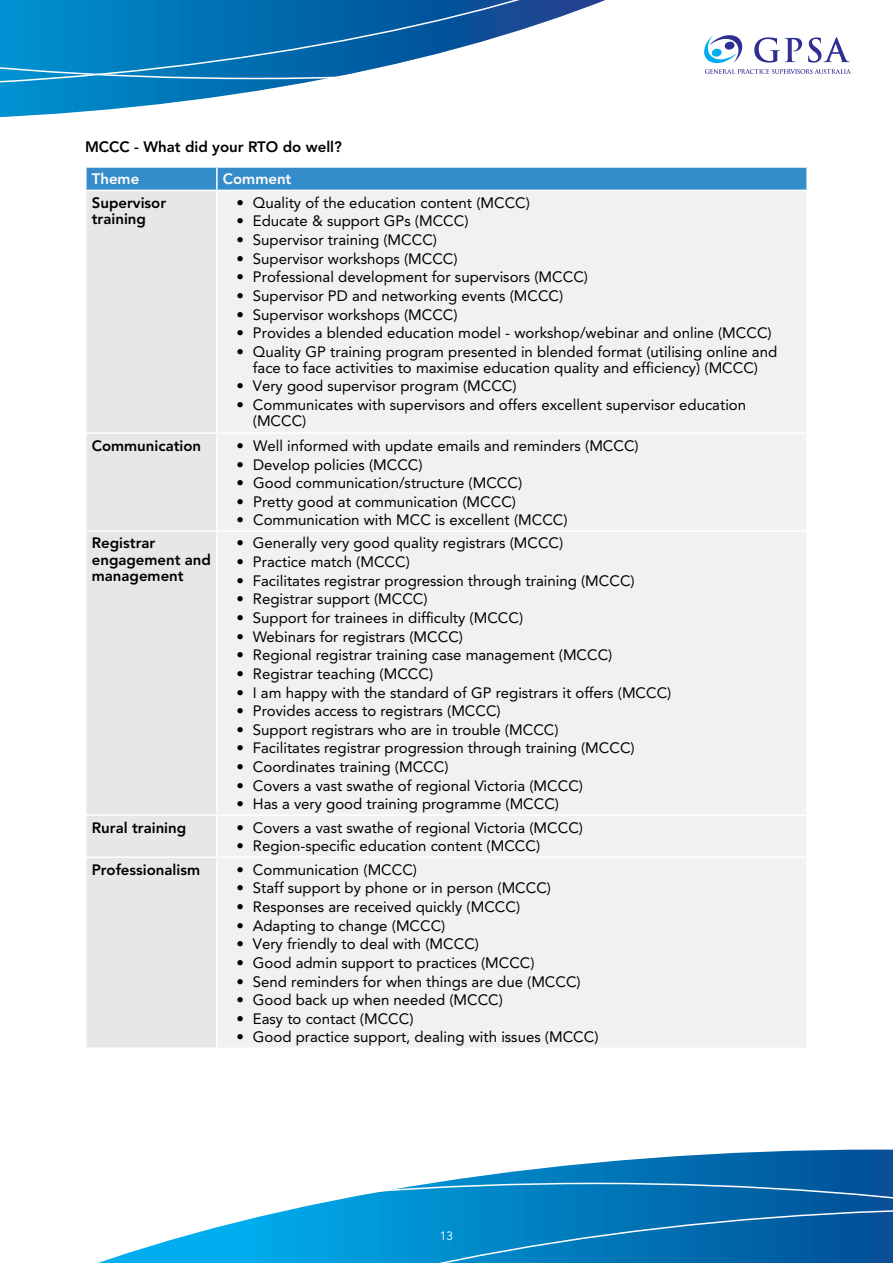
<style>
.page{position:relative;width:893px;height:1263px;background:#fff}
.page>*{position:absolute;margin:0;border:0;box-sizing:border-box;transform-origin:0 0}
.t1{font:15px/16px "Avenir";color:#000;text-align:center}
.t2{font:800 15px/16.5px "Avenir";color:#000}
.t3{font:800 15px "Avenir";color:#fff}
.t4{font:12px "Avenir";color:#fff}
</style>
<div class="page">
<svg style="left:433px;top:1149px;width:460px;height:34px"></svg>
<svg style="left:298px;top:1183px;width:595px;height:25px;background:#288ac2"></svg>
<svg style="left:98px;top:1208px;width:795px;height:55px;background:#2291ca"></svg>
<svg style="left:0;top:88px;width:273px;height:30px"></svg>
<svg style="left:0;top:0;width:803px;height:88px"></svg>
<svg style="left:704px;top:35px;width:38px;height:28px"></svg>
<svg style="left:705px;top:69px;width:146px;height:5px"></svg>
<svg style="left:754px;top:37px;width:48px;height:26px"></svg>
<svg style="left:808px;top:37px;width:42px;height:26px"></svg>
<div style="left:87px;top:168px;width:719px;height:22px;background:#358ccb"></div>
<div style="left:87px;top:191px;width:129px;height:856px;background:#e6e7e8"></div>
<div style="left:218px;top:191px;width:588px;height:856px;background:#f1f1f2"></div>
<hr style="left:216px;top:168px;width:2px;height:22px;background:#fff">
<hr style="left:85px;top:432px;width:132px;height:2px;background:#fff">
<hr style="left:217px;top:432px;width:591px;height:2px;background:#fff">
<hr style="left:85px;top:530px;width:132px;height:2px;background:#fff">
<hr style="left:217px;top:530px;width:591px;height:2px;background:#fff">
<hr style="left:85px;top:814px;width:132px;height:2px;background:#fff">
<hr style="left:217px;top:814px;width:591px;height:2px;background:#fff">
<hr style="left:85px;top:856px;width:132px;height:2px;background:#fff">
<hr style="left:217px;top:856px;width:591px;height:2px;background:#fff">
<p class="t2" style="left:85px;top:138px;width:258px">MCCC - What did your RTO do well?</p>
<p class="t3" style="left:92px;top:170px;width:49px">Theme</p>
<p class="t3" style="left:223px;top:170px;width:70px">Comment</p>
<p class="t2" style="left:92px;top:194px;width:76px">Supervisor training</p>
<p class="t1" style="left:236px;top:195px;width:295px">• Quality of the education content (MCCC)</p>
<p class="t1" style="left:236px;top:213px;width:234px">• Educate &amp; support GPs (MCCC)</p>
<p class="t1" style="left:236px;top:232px;width:202px">• Supervisor training (MCCC)</p>
<p class="t1" style="left:236px;top:250px;width:223px">• Supervisor workshops (MCCC)</p>
<p class="t1" style="left:236px;top:269px;width:353px">• Professional development for supervisors (MCCC)</p>
<p class="t1" style="left:236px;top:288px;width:328px">• Supervisor PD and networking events (MCCC)</p>
<p class="t1" style="left:236px;top:306px;width:223px">• Supervisor workshops (MCCC)</p>
<p class="t1" style="left:236px;top:325px;width:537px">• Provides a blended education model - workshop/webinar and online (MCCC)</p>
<p class="t1" style="left:236px;top:344px;width:542px">• Quality GP training program presented in blended format (utilising online and face to face activities to maximise education quality and efficiency) (MCCC)</p>
<p class="t1" style="left:236px;top:378px;width:282px">• Very good supervisor program (MCCC)</p>
<p class="t1" style="left:253px;top:397px;width:495px;text-align:left;text-indent:-16px">• Communicates with supervisors and offers excellent supervisor education (MCCC)</p>
<p class="t2" style="left:92px;top:437px;width:111px">Communication</p>
<p class="t1" style="left:237px;top:438px;width:404px">• Well informed with update emails and reminders (MCCC)</p>
<p class="t1" style="left:237px;top:456px;width:187px">• Develop policies (MCCC)</p>
<p class="t1" style="left:237px;top:475px;width:287px">• Good communication/structure (MCCC)</p>
<p class="t1" style="left:237px;top:494px;width:281px">• Pretty good at communication (MCCC)</p>
<p class="t1" style="left:237px;top:512px;width:333px">• Communication with MCC is excellent (MCCC)</p>
<p class="t2" style="left:92px;top:535px;width:121px">Registrar engagement and management</p>
<p class="t1" style="left:236px;top:535px;width:328px">• Generally very good quality registrars (MCCC)</p>
<p class="t1" style="left:236px;top:554px;width:175px">• Practice match (MCCC)</p>
<p class="t1" style="left:236px;top:572px;width:400px">• Facilitates registrar progression through training (MCCC)</p>
<p class="t1" style="left:236px;top:591px;width:193px">• Registrar support (MCCC)</p>
<p class="t1" style="left:236px;top:610px;width:288px">• Support for trainees in difficulty (MCCC)</p>
<p class="t1" style="left:236px;top:628px;width:228px">• Webinars for registrars (MCCC)</p>
<p class="t1" style="left:236px;top:647px;width:378px">• Regional registrar training case management (MCCC)</p>
<p class="t1" style="left:236px;top:666px;width:198px">• Registrar teaching (MCCC)</p>
<p class="t1" style="left:236px;top:684px;width:437px">• I am happy with the standard of GP registrars it offers (MCCC)</p>
<p class="t1" style="left:236px;top:703px;width:266px">• Provides access to registrars (MCCC)</p>
<p class="t1" style="left:236px;top:722px;width:324px">• Support registrars who are in trouble (MCCC)</p>
<p class="t1" style="left:236px;top:740px;width:400px">• Facilitates registrar progression through training (MCCC)</p>
<p class="t1" style="left:236px;top:759px;width:214px">• Coordinates training (MCCC)</p>
<p class="t1" style="left:236px;top:777px;width:348px">• Covers a vast swathe of regional Victoria (MCCC)</p>
<p class="t1" style="left:236px;top:796px;width:324px">• Has a very good training programme (MCCC)</p>
<p class="t2" style="left:92px;top:819px;width:96px">Rural training</p>
<p class="t1" style="left:236px;top:819px;width:348px">• Covers a vast swathe of regional Victoria (MCCC)</p>
<p class="t1" style="left:236px;top:838px;width:305px">• Region-specific education content (MCCC)</p>
<p class="t2" style="left:92px;top:861px;width:110px">Professionalism</p>
<p class="t1" style="left:236px;top:861px;width:182px">• Communication (MCCC)</p>
<p class="t1" style="left:236px;top:880px;width:316px">• Staff support by phone or in person (MCCC)</p>
<p class="t1" style="left:236px;top:899px;width:285px">• Responses are received quickly (MCCC)</p>
<p class="t1" style="left:236px;top:917px;width:211px">• Adapting to change (MCCC)</p>
<p class="t1" style="left:236px;top:936px;width:244px">• Very friendly to deal with (MCCC)</p>
<p class="t1" style="left:236px;top:955px;width:300px">• Good admin support to practices (MCCC)</p>
<p class="t1" style="left:236px;top:973px;width:346px">• Send reminders for when things are due (MCCC)</p>
<p class="t1" style="left:236px;top:992px;width:268px">• Good back up when needed (MCCC)</p>
<p class="t1" style="left:236px;top:1010px;width:179px">• Easy to contact (MCCC)</p>
<p class="t1" style="left:236px;top:1029px;width:364px">• Good practice support, dealing with issues (MCCC)</p>
<p class="t4" style="left:440px;top:1228px;width:15px">13</p>
</div>
